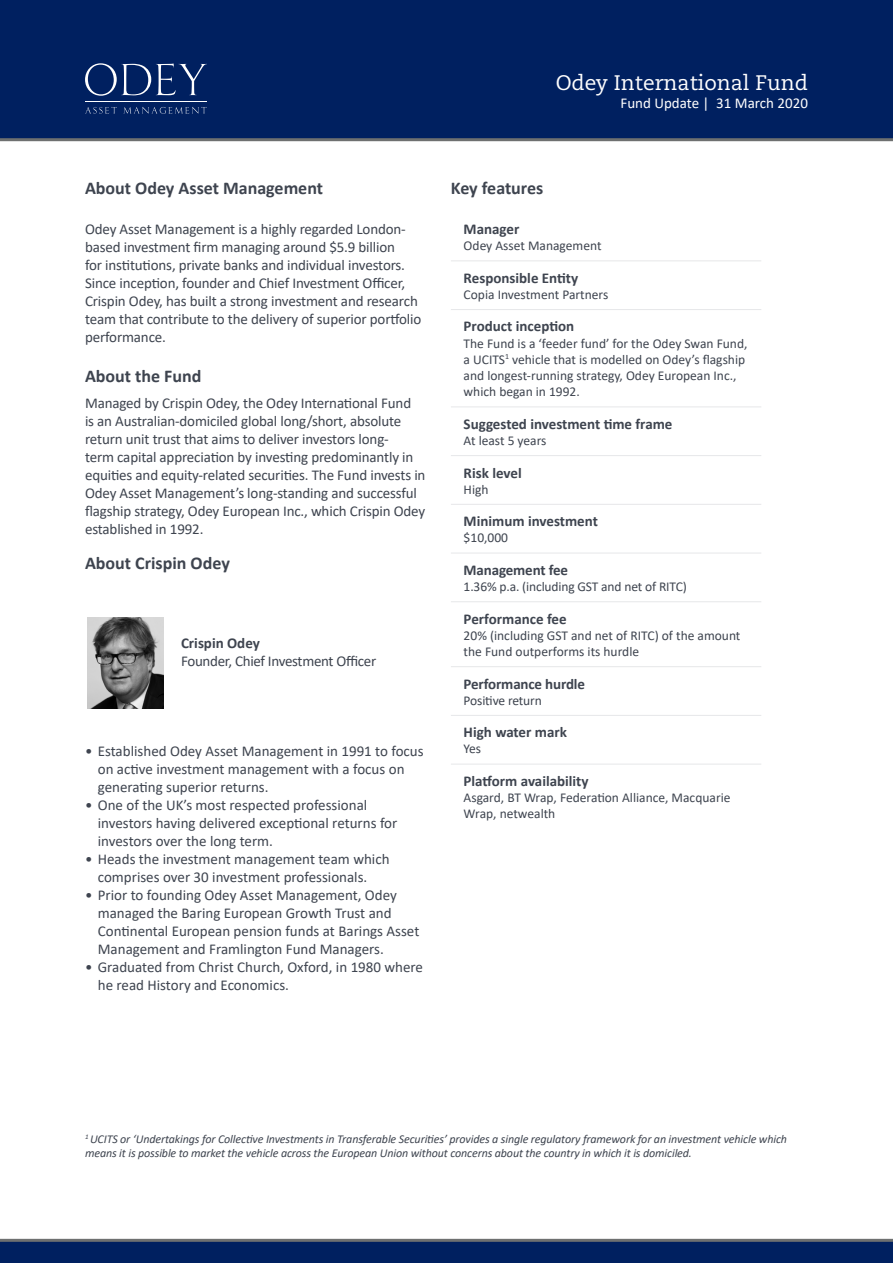
<style>
.page{position:relative;width:893px;height:1263px;background:#fff}
.page>*{position:absolute;margin:0;border:0;box-sizing:border-box;transform-origin:0 0}
.t1{font:21px "Caecilia LT Pro 55 Roman";color:#fff}
.t2{font:700 18px "Calibri";color:#3e444f}
.t3{font:15px/18px "Calibri";letter-spacing:-.01em;color:#3e444f}
.t4{font:700 15px "Calibri";color:#3e444f}
.t5{font:15px "Calibri";color:#fff}
.t6{font:13.5px/16.2px "Calibri";color:#3e444f}
.t7{font:italic 12px/14.4px "Calibri";letter-spacing:-.01em;color:#3e444f}
</style>
<div class="page">
<div style="left:0;top:1240px;width:893px;height:23px;background:#002060"></div>
<hr style="left:0;top:1239px;width:893px;height:3px;background:#6e7070">
<div style="left:0;top:0;width:893px;height:138px;background:#002060"></div>
<hr style="left:0;top:138px;width:893px;height:3px;background:#6e7070">
<svg style="left:85px;top:63px;width:122px;height:33px"></svg>
<svg style="left:85px;top:107px;width:32px;height:7px"></svg>
<svg style="left:123px;top:107px;width:84px;height:7px"></svg>
<hr style="left:85px;top:101px;width:122px;height:1px;background:#fff">
<hr style="left:451px;top:260px;width:310px;height:1px;background:#e6e7e9">
<hr style="left:451px;top:309px;width:310px;height:1px;background:#e6e7e9">
<hr style="left:451px;top:406px;width:310px;height:1px;background:#e6e7e9">
<hr style="left:451px;top:455px;width:310px;height:1px;background:#e6e7e9">
<hr style="left:451px;top:504px;width:310px;height:1px;background:#e6e7e9">
<hr style="left:451px;top:553px;width:310px;height:1px;background:#e6e7e9">
<hr style="left:451px;top:601px;width:310px;height:1px;background:#e6e7e9">
<hr style="left:451px;top:666px;width:310px;height:1px;background:#e6e7e9">
<hr style="left:451px;top:715px;width:310px;height:1px;background:#e6e7e9">
<hr style="left:451px;top:764px;width:310px;height:1px;background:#e6e7e9">
<img style="left:87px;top:618px;width:77px;height:90px">
<h1 class="t1" style="left:556px;top:69px;width:254px">Odey International Fund</h1>
<p class="t5" style="left:620px;top:93px;width:189px">Fund Update | 31 March 2020</p>
<p class="t2" style="left:85px;top:175px;width:240px">About Odey Asset Management</p>
<p class="t3" style="left:85px;top:220px;width:338px">Odey Asset Management is a highly regarded London&shy;based investment firm managing around $5.9 billion<br>for institutions, private banks and individual investors.<br>Since inception, founder and Chief Investment Officer, Crispin Odey, has built a strong investment and research team that contribute to the delivery of superior portfolio performance.</p>
<p class="t2" style="left:85px;top:363px;width:118px">About the Fund</p>
<p class="t3" style="left:85px;top:394px;width:342px">Managed by Crispin Odey, the Odey International Fund<br>is an Australian-domiciled global long/short, absolute return unit trust that aims to deliver investors long-<br>term capital appreciation by investing predominantly in equities and equity-related securities. The Fund invests in Odey Asset Management’s long-standing and successful flagship strategy, Odey European Inc., which Crispin Odey established in 1992.</p>
<p class="t2" style="left:85px;top:550px;width:146px">About Crispin Odey</p>
<p class="t4" style="left:181px;top:632px;width:80px">Crispin Odey</p>
<p class="t3" style="left:181px;top:652px;width:197px">Founder, Chief Investment Officer</p>
<p class="t3" style="left:98px;top:742px;width:327px;text-indent:-13px">• Established Odey Asset Management in 1991 to focus on active investment management with a focus on generating superior returns.</p>
<p class="t3" style="left:98px;top:796px;width:301px;text-indent:-13px">• One of the UK’s most respected professional investors having delivered exceptional returns for investors over the long term.</p>
<p class="t3" style="left:98px;top:850px;width:293px;text-indent:-13px">• Heads the investment management team which comprises over 30 investment professionals.</p>
<p class="t3" style="left:98px;top:886px;width:323px;text-indent:-13px">• Prior to founding Odey Asset Management, Odey managed the Baring European Growth Trust and Continental European pension funds at Barings Asset Management and Framlington Fund Managers.</p>
<p class="t3" style="left:98px;top:958px;width:327px;text-indent:-13px">• Graduated from Christ Church, Oxford, in 1980 where he read History and Economics.</p>
<p class="t2" style="left:451px;top:175px;width:94px">Key features</p>
<p class="t4" style="left:464px;top:218px;width:57px">Manager</p>
<p class="t6" style="left:464px;top:237px;width:139px">Odey Asset Management</p>
<p class="t4" style="left:464px;top:267px;width:116px">Responsible Entity</p>
<p class="t6" style="left:464px;top:286px;width:146px">Copia Investment Partners</p>
<p class="t4" style="left:464px;top:316px;width:112px">Product inception</p>
<p class="t6" style="left:464px;top:335px;width:285px">The Fund is a ‘feeder fund’ for the Odey Swan Fund, a UCITS<sup>1</sup> vehicle that is modelled on Odey’s flagship and longest-running strategy, Odey European Inc., which began in 1992.</p>
<p class="t4" style="left:464px;top:413px;width:210px">Suggested investment time frame</p>
<p class="t6" style="left:464px;top:432px;width:84px">At least 5 years</p>
<p class="t4" style="left:464px;top:462px;width:60px">Risk level</p>
<p class="t6" style="left:464px;top:481px;width:26px">High</p>
<p class="t4" style="left:464px;top:511px;width:136px">Minimum investment</p>
<p class="t6" style="left:464px;top:529px;width:46px">$10,000</p>
<p class="t4" style="left:464px;top:559px;width:106px">Management fee</p>
<p class="t6" style="left:464px;top:578px;width:225px">1.36% p.a. (including GST and net of RITC)</p>
<p class="t4" style="left:464px;top:608px;width:104px">Performance fee</p>
<p class="t6" style="left:464px;top:627px;width:278px">20% (including GST and net of RITC) of the amount the Fund outperforms its hurdle</p>
<p class="t4" style="left:464px;top:673px;width:123px">Performance hurdle</p>
<p class="t6" style="left:464px;top:692px;width:80px">Positive return</p>
<p class="t4" style="left:464px;top:722px;width:105px">High water mark</p>
<p class="t6" style="left:464px;top:740px;width:19px">Yes</p>
<p class="t4" style="left:464px;top:770px;width:126px">Platform availability</p>
<p class="t6" style="left:464px;top:789px;width:268px">Asgard, BT Wrap, Federation Alliance, Macquarie<br>Wrap, netwealth</p>
<p class="t7" style="left:85px;top:1131px;width:703px"><sup>1</sup> UCITS or ‘Undertakings for Collective Investments in Transferable Securities’ provides a single regulatory framework for an investment vehicle which means it is possible to market the vehicle across the European Union without concerns about the country in which it is domiciled.</p>
</div>
